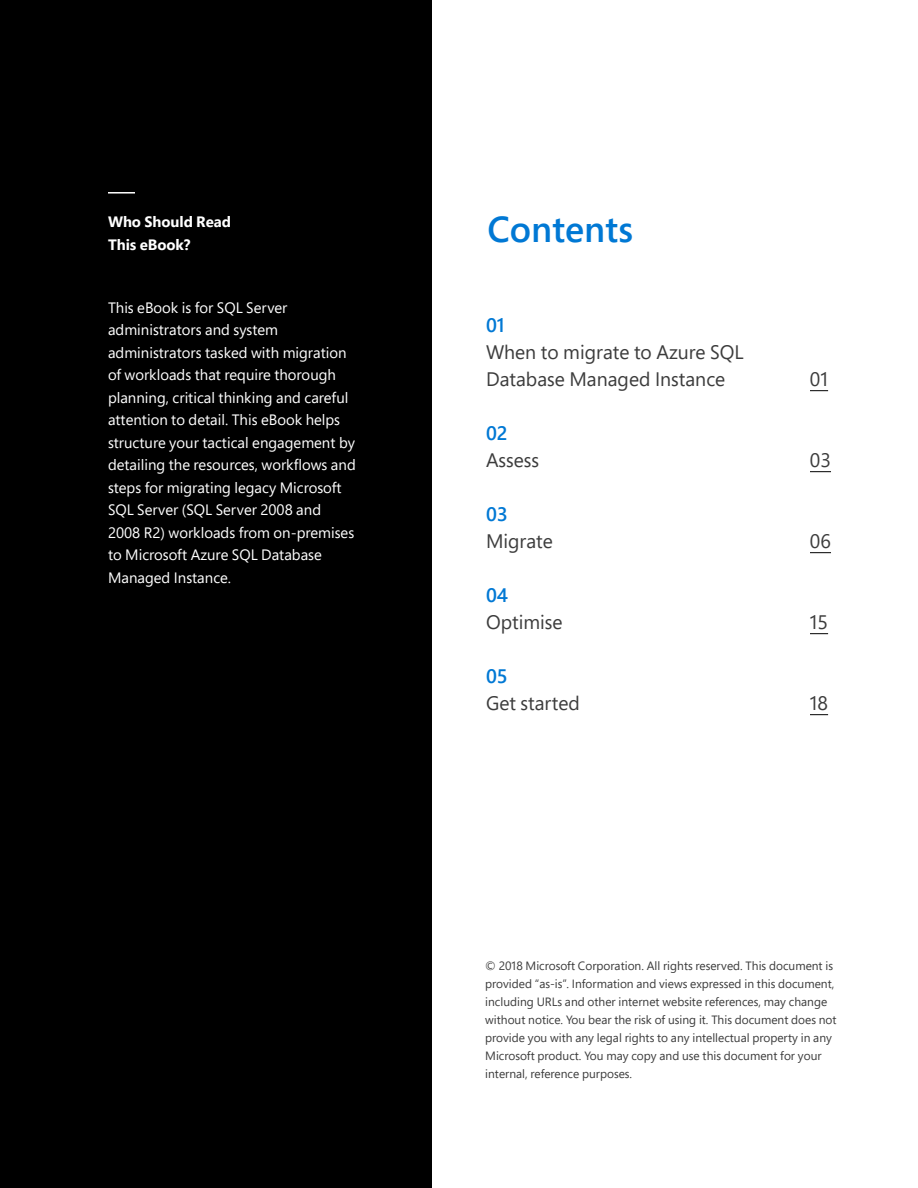
<style>
.page{position:relative;width:918px;height:1188px;background:#fff}
.page>*{position:absolute;margin:0;border:0;box-sizing:border-box;transform-origin:0 0}
.t1{font:600 36px "Segoe Pro";color:#0078d4}
.t2{font:19.5px/27px "Segoe Pro";color:#3c3c3c}
.t3{font:600 19.5px "Segoe Pro";color:#0078d4}
.t4{font:15px/22.5px "Segoe Pro";color:#fff}
.t5{font:700 15px/22.5px "Segoe Pro";letter-spacing:-.005em;color:#fff}
.t6{font:12px/18px "Segoe Pro";color:#3c3c3c}
</style>
<div class="page">
<div style="left:0;top:1px;width:432px;height:1187px;background:#000"></div>
<svg style="left:810px;top:390px;width:18px;height:1px"></svg>
<svg style="left:810px;top:471px;width:21px;height:1px"></svg>
<svg style="left:810px;top:552px;width:21px;height:1px"></svg>
<svg style="left:810px;top:633px;width:18px;height:1px"></svg>
<svg style="left:810px;top:714px;width:18px;height:1px"></svg>
<hr style="left:108px;top:192px;width:27px;height:2px;background:#fff">
<p class="t5" style="left:108px;top:210px;width:125px">Who Should Read<br>This eBook?</p>
<p class="t4" style="left:108px;top:296px;width:249px">This eBook is for SQL Server administrators and system administrators tasked with migration of workloads that require thorough planning, critical thinking and careful attention to detail. This eBook helps structure your tactical engagement by detailing the resources, workflows and steps for migrating legacy Microsoft SQL Server (SQL Server 2008 and 2008 R2) workloads from on-premises to Microsoft Azure SQL Database Managed Instance.</p>
<h1 class="t1" style="left:488px;top:205px;width:147px">Contents</h1>
<h2 class="t3" style="left:486px;top:312px;width:20px">01</h2>
<h2 class="t2" style="left:486px;top:338px;width:259px">When to migrate to Azure SQL<br>Database Managed Instance</h2>
<h2 class="t2" style="left:810px;top:365px;width:20px">01</h2>
<h2 class="t3" style="left:486px;top:420px;width:23px">02</h2>
<h2 class="t2" style="left:486px;top:446px;width:55px">Assess</h2>
<h2 class="t2" style="left:810px;top:446px;width:23px">03</h2>
<h2 class="t3" style="left:486px;top:501px;width:23px">03</h2>
<h2 class="t2" style="left:486px;top:527px;width:68px">Migrate</h2>
<h2 class="t2" style="left:810px;top:527px;width:23px">06</h2>
<h2 class="t3" style="left:486px;top:582px;width:24px">04</h2>
<h2 class="t2" style="left:486px;top:608px;width:78px">Optimise</h2>
<h2 class="t2" style="left:810px;top:608px;width:20px">15</h2>
<h2 class="t3" style="left:486px;top:663px;width:23px">05</h2>
<h2 class="t2" style="left:486px;top:689px;width:96px">Get started</h2>
<h2 class="t2" style="left:810px;top:689px;width:20px">18</h2>
<p class="t6" style="left:485px;top:957px;width:353px">© 2018 Microsoft Corporation. All rights reserved. This document is provided “as-is”. Information and views expressed in this document, including URLs and other internet website references, may change without notice. You bear the risk of using it. This document does not provide you with any legal rights to any intellectual property in any Microsoft product. You may copy and use this document for your internal, reference purposes.</p>
</div>
